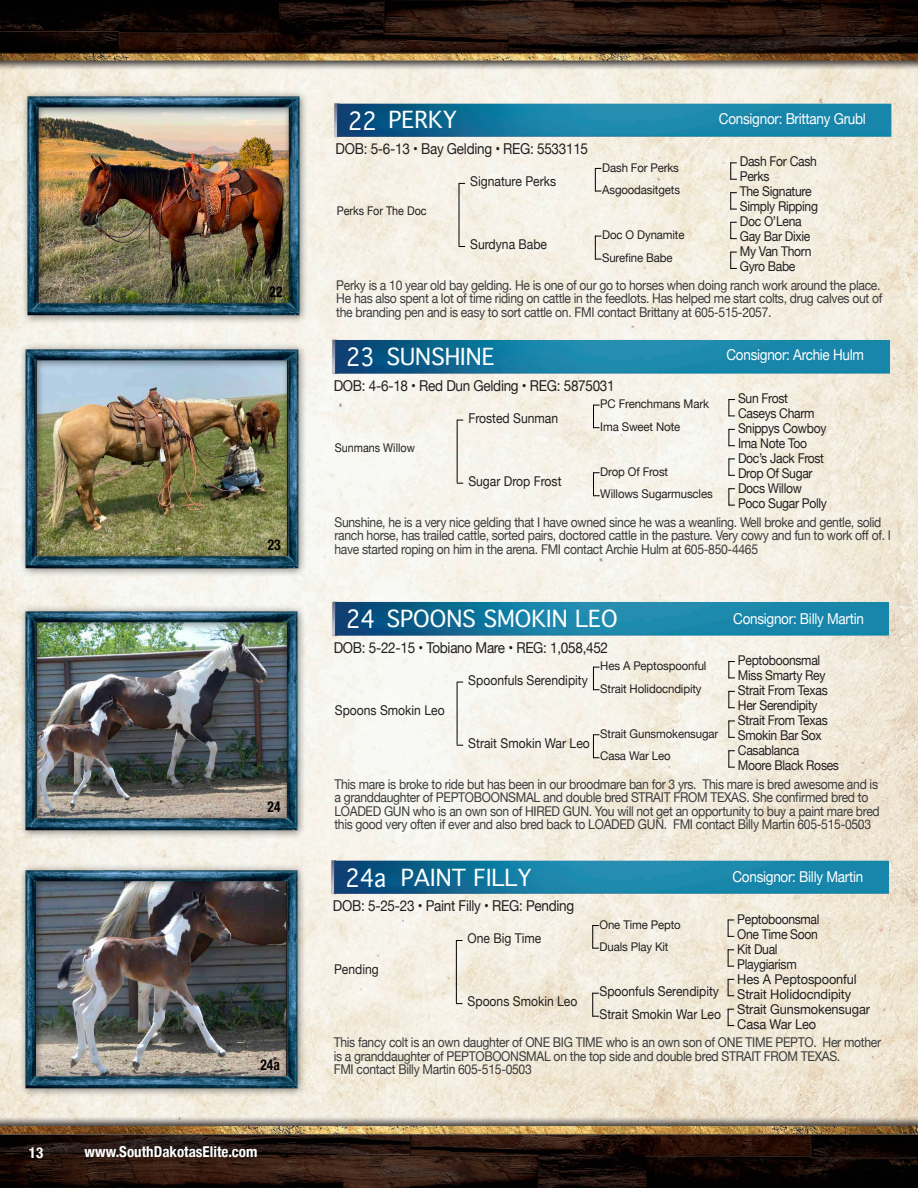
<style>
.page{position:relative;width:918px;height:1188px;background:#fff}
.page>*{position:absolute;margin:0;border:0;box-sizing:border-box;transform-origin:0 0}
.t1{font:24px "Geneva";color:#fff;scale:.9 1}
.t2{font:22.5px "Geneva";color:#fff}
.t3{font:15px "Helvetica Neue";letter-spacing:-.02em;color:#231f20;scale:.9 1}
.t4{font:15px "Helvetica Neue";letter-spacing:-.02em;color:#fff;scale:.9 1}
.t5{font:700 condensed 15px "Helvetica Neue";color:#fff}
.t6{font:700 condensed 15px "Helvetica Neue";color:#000;scale:.9 1}
.t7{font:13.5px/13.5px "Helvetica Neue";letter-spacing:-.025em;color:#3c3c3d;scale:.9 1}
.t8{font:13.5px "Helvetica Neue";letter-spacing:-.025em;color:#231f20;scale:.9 1}
.t9{font:13.5px "Helvetica Neue";color:#231f20;scale:.9 1}
.t10{font:13.5px "Helvetica Neue";letter-spacing:-.025em;color:#231f20;scale:.95 1}
.t11{font:12px "Helvetica Neue";letter-spacing:-.01em;color:#231f20;scale:.95 1}
.t12{font:12px "Helvetica Neue";letter-spacing:-.01em;color:#231f20;scale:.9 1}
</style>
<div class="page">
<img style="left:0;top:0;width:918px;height:1188px">
<svg style="left:730px;top:222px;width:7px;height:17px"></svg>
<svg style="left:730px;top:252px;width:7px;height:17px"></svg>
<svg style="left:730px;top:162px;width:7px;height:18px"></svg>
<svg style="left:730px;top:192px;width:7px;height:18px"></svg>
<svg style="left:595px;top:168px;width:6px;height:24px"></svg>
<svg style="left:595px;top:236px;width:6px;height:24px"></svg>
<img style="left:332px;top:80px;width:586px;height:62px">
<img style="left:6px;top:65px;width:312px;height:279px">
<hr style="left:459px;top:184px;width:1px;height:62px;background:#000">
<img style="left:5px;top:318px;width:311px;height:262px">
<svg style="left:729px;top:459px;width:6px;height:17px"></svg>
<svg style="left:729px;top:488px;width:6px;height:18px"></svg>
<svg style="left:729px;top:399px;width:6px;height:18px"></svg>
<svg style="left:729px;top:429px;width:6px;height:17px"></svg>
<svg style="left:593px;top:405px;width:7px;height:23px"></svg>
<svg style="left:593px;top:472px;width:7px;height:24px"></svg>
<img style="left:330px;top:316px;width:586px;height:62px">
<hr style="left:457px;top:420px;width:1px;height:63px;background:#000">
<img style="left:4px;top:580px;width:312px;height:259px">
<svg style="left:728px;top:721px;width:7px;height:17px"></svg>
<svg style="left:728px;top:750px;width:7px;height:18px"></svg>
<svg style="left:728px;top:661px;width:7px;height:18px"></svg>
<svg style="left:728px;top:691px;width:7px;height:17px"></svg>
<svg style="left:593px;top:667px;width:7px;height:23px"></svg>
<svg style="left:593px;top:734px;width:7px;height:24px"></svg>
<img style="left:330px;top:579px;width:586px;height:61px">
<hr style="left:457px;top:682px;width:1px;height:63px;background:#000">
<img style="left:4px;top:839px;width:312px;height:278px">
<svg style="left:728px;top:979px;width:6px;height:17px"></svg>
<svg style="left:728px;top:1009px;width:6px;height:17px"></svg>
<svg style="left:728px;top:920px;width:6px;height:17px"></svg>
<svg style="left:728px;top:949px;width:6px;height:18px"></svg>
<svg style="left:592px;top:925px;width:7px;height:24px"></svg>
<svg style="left:592px;top:993px;width:7px;height:24px"></svg>
<img style="left:329px;top:837px;width:587px;height:62px">
<hr style="left:456px;top:941px;width:1px;height:62px;background:#000">
<p class="t6" style="left:270px;top:279px;width:16px">22</p>
<p class="t6" style="left:268px;top:532px;width:16px">23</p>
<p class="t6" style="left:268px;top:794px;width:16px">24</p>
<p class="t5" style="left:29px;top:1140px;width:16px">13</p>
<p class="t6" style="left:260px;top:1053px;width:23px">24a</p>
<p class="t5" style="left:85px;top:1140px;width:174px">www.SouthDakotasElite.com</p>
<p class="t1" style="left:348px;top:107px;width:34px">22</p>
<p class="t2" style="left:388px;top:108px;width:70px">PERKY</p>
<p class="t4" style="left:719px;top:108px;width:165px">Consignor: Brittany Grubl</p>
<p class="t3" style="left:336px;top:138px;width:282px">DOB: 5-6-13 • Bay Gelding • REG: 5533115</p>
<p class="t9" style="left:470px;top:171px;width:97px">Signature Perks</p>
<p class="t8" style="left:740px;top:152px;width:87px">Dash For Cash</p>
<p class="t8" style="left:740px;top:167px;width:34px">Perks</p>
<p class="t8" style="left:740px;top:182px;width:81px">The Signature</p>
<p class="t8" style="left:740px;top:197px;width:88px">Simply Ripping</p>
<p class="t8" style="left:740px;top:212px;width:70px">Doc O’Lena</p>
<p class="t8" style="left:740px;top:227px;width:80px">Gay Bar Dixie</p>
<p class="t8" style="left:740px;top:242px;width:81px">My Van Thorn</p>
<p class="t8" style="left:740px;top:257px;width:63px">Gyro Babe</p>
<p class="t7" style="left:336px;top:279px;width:608px">Perky is a 10 year old bay gelding. He is one of our go to horses when doing ranch work around the place.<br>He has also spent a lot of time riding on cattle in the feedlots. Has helped me start colts, drug calves out of the branding pen and is easy to sort cattle on. FMI contact Brittany at 605-515-2057.</p>
<p class="t11" style="left:602px;top:159px;width:82px">Dash For Perks</p>
<p class="t11" style="left:602px;top:181px;width:83px">Asgoodasitgets</p>
<p class="t11" style="left:602px;top:226px;width:88px">Doc O Dynamite</p>
<p class="t11" style="left:602px;top:249px;width:76px">Surefine Babe</p>
<p class="t12" style="left:337px;top:202px;width:102px">Perks For The Doc</p>
<p class="t9" style="left:470px;top:234px;width:87px">Surdyna Babe</p>
<p class="t1" style="left:346px;top:344px;width:34px">23</p>
<p class="t2" style="left:387px;top:344px;width:110px">SUNSHINE</p>
<p class="t4" style="left:726px;top:344px;width:154px">Consignor: Archie Hulm</p>
<p class="t3" style="left:334px;top:375px;width:314px">DOB: 4-6-18 • Red Dun Gelding • REG: 5875031</p>
<p class="t9" style="left:468px;top:408px;width:101px">Frosted Sunman</p>
<p class="t8" style="left:738px;top:389px;width:57px">Sun Frost</p>
<p class="t8" style="left:738px;top:404px;width:87px">Caseys Charm</p>
<p class="t8" style="left:738px;top:419px;width:100px">Snippys Cowboy</p>
<p class="t8" style="left:738px;top:434px;width:78px">Ima Note Too</p>
<p class="t8" style="left:738px;top:449px;width:97px">Doc’s Jack Frost</p>
<p class="t8" style="left:738px;top:464px;width:84px">Drop Of Sugar</p>
<p class="t8" style="left:738px;top:479px;width:73px">Docs Willow</p>
<p class="t8" style="left:738px;top:494px;width:100px">Poco Sugar Polly</p>
<p class="t7" style="left:334px;top:516px;width:620px">Sunshine, he is a very nice gelding that I have owned since he was a weanling. Well broke and gentle, solid ranch horse, has trailed cattle, sorted pairs, doctored cattle in the pasture. Very cowy and fun to work off of. I have started roping on him in the arena. FMI contact Archie Hulm at 605-850-4465</p>
<p class="t11" style="left:600px;top:395px;width:116px">PC Frenchmans Mark</p>
<p class="t11" style="left:600px;top:418px;width:86px">Ima Sweet Note</p>
<p class="t11" style="left:600px;top:463px;width:73px">Drop Of Frost</p>
<p class="t11" style="left:600px;top:485px;width:120px">Willows Sugarmuscles</p>
<p class="t12" style="left:335px;top:439px;width:90px">Sunmans Willow</p>
<p class="t9" style="left:468px;top:471px;width:105px">Sugar Drop Frost</p>
<p class="t1" style="left:346px;top:606px;width:34px">24</p>
<p class="t2" style="left:387px;top:606px;width:233px">SPOONS SMOKIN LEO</p>
<p class="t4" style="left:733px;top:608px;width:147px">Consignor: Billy Martin</p>
<p class="t3" style="left:334px;top:637px;width:306px">DOB: 5-22-15 • Tobiano Mare • REG: 1,058,452</p>
<p class="t9" style="left:468px;top:670px;width:134px">Spoonfuls Serendipity</p>
<p class="t8" style="left:738px;top:651px;width:93px">Peptoboonsmal</p>
<p class="t8" style="left:738px;top:666px;width:99px">Miss Smarty Rey</p>
<p class="t8" style="left:738px;top:681px;width:101px">Strait From Texas</p>
<p class="t8" style="left:738px;top:696px;width:90px">Her Serendipity</p>
<p class="t8" style="left:738px;top:711px;width:101px">Strait From Texas</p>
<p class="t8" style="left:738px;top:726px;width:95px">Smokin Bar Sox</p>
<p class="t8" style="left:738px;top:741px;width:70px">Casablanca</p>
<p class="t8" style="left:738px;top:756px;width:114px">Moore Black Roses</p>
<p class="t7" style="left:334px;top:778px;width:608px">This mare is broke to ride but has been in our broodmare ban for 3 yrs. This mare is bred awesome and is a granddaughter of PEPTOBOONSMAL and double bred STRAIT FROM TEXAS. She confirmed bred to LOADED GUN who is an own son of HIRED GUN. You will not get an opportunity to buy a paint mare bred this good very often if ever and also bred back to LOADED GUN. FMI contact Billy Martin 605-515-0503</p>
<p class="t11" style="left:600px;top:657px;width:113px">Hes A Peptospoonful</p>
<p class="t11" style="left:600px;top:680px;width:108px">Strait Holidocndipity</p>
<p class="t11" style="left:600px;top:725px;width:126px">Strait Gunsmokensugar</p>
<p class="t11" style="left:600px;top:747px;width:76px">Casa War Leo</p>
<p class="t9" style="left:335px;top:701px;width:124px">Spoons Smokin Leo</p>
<p class="t9" style="left:468px;top:733px;width:137px">Strait Smokin War Leo</p>
<p class="t1" style="left:345px;top:864px;width:47px">24a</p>
<p class="t2" style="left:401px;top:865px;width:132px">PAINT FILLY</p>
<p class="t4" style="left:732px;top:866px;width:147px">Consignor: Billy Martin</p>
<p class="t3" style="left:333px;top:895px;width:270px">DOB: 5-25-23 • Paint Filly • REG: Pending</p>
<p class="t9" style="left:468px;top:929px;width:84px">One Big Time</p>
<p class="t8" style="left:737px;top:909px;width:93px">Peptoboonsmal</p>
<p class="t8" style="left:737px;top:924px;width:91px">One Time Soon</p>
<p class="t8" style="left:737px;top:939px;width:46px">Kit Dual</p>
<p class="t8" style="left:737px;top:954px;width:68px">Playgiarism</p>
<p class="t10" style="left:737px;top:969px;width:127px">Hes A Peptospoonful</p>
<p class="t10" style="left:737px;top:984px;width:122px">Strait Holidocndipity</p>
<p class="t10" style="left:737px;top:999px;width:141px">Strait Gunsmokensugar</p>
<p class="t10" style="left:737px;top:1014px;width:85px">Casa War Leo</p>
<p class="t7" style="left:334px;top:1036px;width:610px">This fancy colt is an own daughter of ONE BIG TIME who is an own son of ONE TIME PEPTO. Her mother is a granddaughter of PEPTOBOONSMAL on the top side and double bred STRAIT FROM TEXAS.</p>
<p class="t7" style="left:334px;top:1063px;width:222px">FMI contact Billy Martin 605-515-0503</p>
<p class="t11" style="left:600px;top:916px;width:87px">One Time Pepto</p>
<p class="t11" style="left:600px;top:938px;width:74px">Duals Play Kit</p>
<p class="t9" style="left:600px;top:982px;width:134px">Spoonfuls Serendipity</p>
<p class="t9" style="left:600px;top:1004px;width:137px">Strait Smokin War Leo</p>
<p class="t9" style="left:334px;top:959px;width:51px">Pending</p>
<p class="t9" style="left:468px;top:992px;width:124px">Spoons Smokin Leo</p>
</div>
